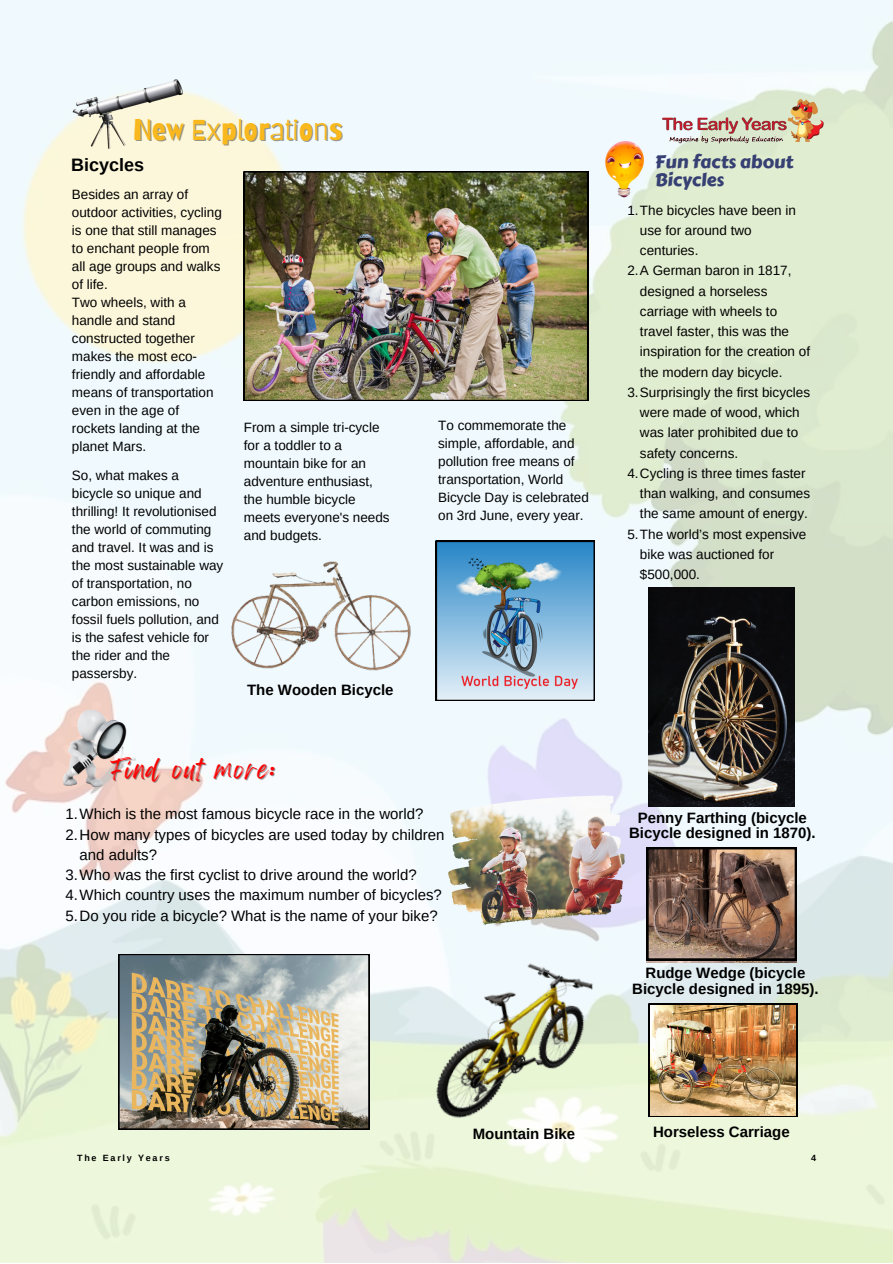
<style>
.page{position:relative;width:893px;height:1264px;background:#fff}
.page>*{position:absolute;margin:0;border:0;box-sizing:border-box;transform-origin:0 0}
.t1{font:28.65px "Barriecito";color:#f9b81d}
.t2{font:22.5px "Feeling Passionate";letter-spacing:.09em;color:#f00}
.t3{font:18px/18px "Carter One";color:#374073}
.t4{font:700 18px "Arimo";color:#000}
.t5{font:15px/20.2px "Arimo";color:#000}
.t6{font:700 15px/15.8px "Arimo";color:#000;text-align:center}
.t7{font:13.5px/18px "Arimo";color:#000}
.t8{font:700 9px "Arimo";letter-spacing:.2em;color:#000}
</style>
<div class="page">
<img style="left:0;top:0;width:892px;height:1262px">
<img style="left:653px;top:90px;width:177px;height:61px">
<img style="left:244px;top:171px;width:344px;height:230px">
<img style="left:599px;top:802px;width:25px;height:56px">
<svg style="left:646px;top:847px;width:150px;height:113px;background:#7a5d4e"></svg>
<svg style="left:436px;top:541px;width:158px;height:160px;background:#7faac4"></svg>
<img style="left:118px;top:954px;width:251px;height:175px">
<img style="left:648px;top:587px;width:146px;height:219px">
<svg style="left:648px;top:1003px;width:149px;height:113px"></svg>
<img style="left:650px;top:1005px;width:145px;height:110px">
<img style="left:71px;top:78px;width:113px;height:71px">
<img style="left:61px;top:706px;width:66px;height:82px">
<img style="left:600px;top:135px;width:53px;height:69px">
<img style="left:224px;top:538px;width:194px;height:155px">
<img style="left:418px;top:950px;width:189px;height:188px">
<p class="t1" style="left:133px;top:112px;width:211px">New Explorations</p>
<p class="t4" style="left:71px;top:154px;width:74px">Bicycles</p>
<p class="t7" style="left:72px;top:186px;width:151px">Besides an array of outdoor activities, cycling is one that still manages to enchant people from all age groups and walks of life.</p>
<p class="t7" style="left:72px;top:293px;width:143px">Two wheels, with a handle and stand constructed together makes the most eco&shy;friendly and affordable means of transportation even in the age of rockets landing at the planet Mars.</p>
<p class="t7" style="left:72px;top:466px;width:153px">So, what makes a bicycle so unique and thrilling! It revolutionised the world of commuting and travel. It was and is the most sustainable way of transportation, no carbon emissions, no fossil fuels pollution, and is the safest vehicle for the rider and the passersby.</p>
<p class="t7" style="left:244px;top:418px;width:147px">From a simple tri-cycle for a toddler to a mountain bike for an adventure enthusiast, the humble bicycle meets everyone's needs and budgets.</p>
<p class="t7" style="left:438px;top:416px;width:152px">To commemorate the simple, affordable, and pollution free means of transportation, World<br>Bicycle Day is celebrated on 3rd June, every year.</p>
<p class="t6" style="left:247px;top:682px;width:148px">The Wooden Bicycle</p>
<p class="t2" style="left:111px;top:750px;width:165px">Find out more:</p>
<p class="t5" style="left:66px;top:804px;width:359px">1.Which is the most famous bicycle race in the world?</p>
<p class="t5" style="left:79px;top:824px;width:366px;text-indent:-14px">2.How many types of bicycles are used today by children and adults?</p>
<p class="t5" style="left:66px;top:864px;width:353px">3.Who was the first cyclist to drive around the world?</p>
<p class="t5" style="left:66px;top:885px;width:378px">4.Which country uses the maximum number of bicycles?</p>
<p class="t5" style="left:66px;top:905px;width:374px">5.Do you ride a bicycle? What is the name of your bike?</p>
<p class="t3" style="left:654px;top:153px;width:140px">Fun facts about<br>Bicycles</p>
<p class="t7" style="left:640px;top:200px;width:157px;line-height:20.2px;text-indent:-13px">1.The bicycles have been in use for around two centuries.</p>
<p class="t7" style="left:640px;top:260px;width:172px;line-height:20.2px;text-indent:-13px">2.A German baron in 1817, designed a horseless carriage with wheels to travel faster, this was the inspiration for the creation of the modern day bicycle.</p>
<p class="t7" style="left:640px;top:382px;width:172px;line-height:20.2px;text-indent:-13px">3.Surprisingly the first bicycles were made of wood, which was later prohibited due to safety concerns.</p>
<p class="t7" style="left:640px;top:463px;width:172px;line-height:20.2px;text-indent:-13px">4.Cycling is three times faster than walking, and consumes the same amount of energy.</p>
<p class="t7" style="left:640px;top:524px;width:168px;line-height:20.2px;text-indent:-13px">5.The world’s most expensive bike was auctioned for $500,000.</p>
<p class="t6" style="left:629px;top:810px;width:188px;line-height:14.5px">Penny Farthing (bicycle<br>Bicycle designed in 1870).</p>
<p class="t6" style="left:632px;top:964px;width:188px">Rudge Wedge (bicycle<br>Bicycle designed in 1895).</p>
<p class="t6" style="left:472px;top:1125px;width:104px">Mountain Bike</p>
<p class="t6" style="left:653px;top:1123px;width:138px">Horseless Carriage</p>
<p class="t8" style="left:77px;top:1152px;width:94px">The Early Years</p>
<p class="t8" style="left:811px;top:1152px;width:6px">4</p>
</div>
